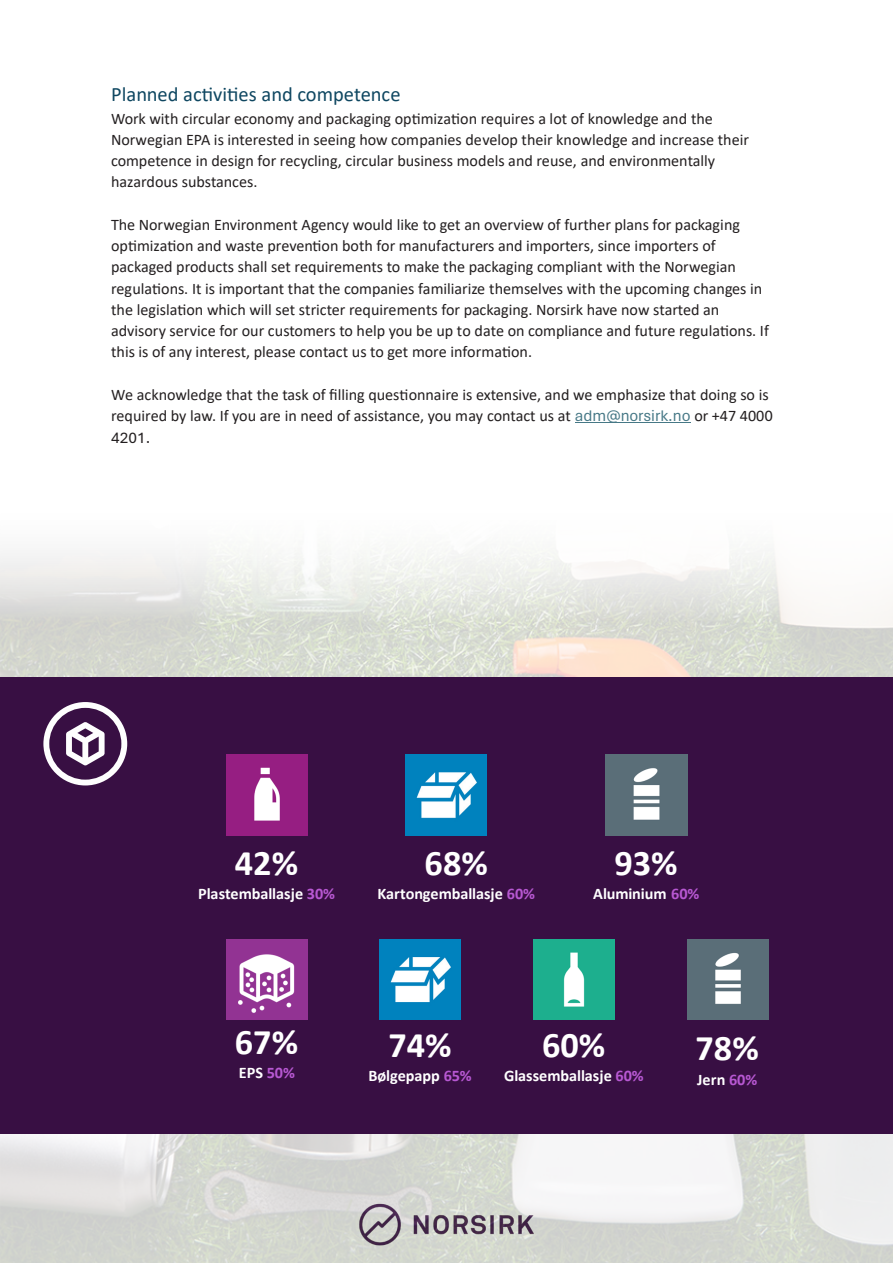
<style>
.page{position:relative;width:893px;height:1263px;background:#fff}
.page>*{position:absolute;margin:0;border:0;box-sizing:border-box;transform-origin:0 0}
.t1{font:700 36.15px "Calibri";color:#fff}
.t2{font:20.55px "Calibri";color:#0f4761}
.t3{font:700 16.2px "Calibri";letter-spacing:-.005em;color:#fff}
.t4{font:16.05px/21.3px "Calibri";color:#231f20}
.s1{font-family:"Aptos";color:#467886}
.s2{font-family:"Aptos"}
.s3{color:#b758d2}
</style>
<div class="page">
<img style="left:0;top:553px;width:893px;height:710px">
<div style="left:1px;top:677px;width:892px;height:456px;background:#380f43"></div>
<img style="left:226px;top:754px;width:82px;height:81px">
<img style="left:406px;top:754px;width:81px;height:81px">
<img style="left:606px;top:754px;width:81px;height:81px">
<img style="left:687px;top:939px;width:81px;height:81px">
<img style="left:380px;top:939px;width:81px;height:81px">
<img style="left:533px;top:939px;width:81px;height:81px">
<img style="left:226px;top:939px;width:82px;height:81px">
<svg style="left:43px;top:702px;width:84px;height:83px"></svg>
<hr style="left:575px;top:422px;width:116px;height:1px;background:#467886">
<p class="t2" style="left:111px;top:80px;width:291px">Planned activities and competence</p>
<p class="t4" style="left:111px;top:108px;width:639px">Work with circular economy and packaging optimization requires a lot of knowledge and the Norwegian EPA is interested in seeing how companies develop their knowledge and increase their competence in design for recycling, circular business models and reuse, and environmentally hazardous substances.</p>
<p class="t4" style="left:111px;top:213px;width:659px">The Norwegian Environment Agency would like to get an overview of further plans for packaging optimization and waste prevention both for manufacturers and importers, since importers of packaged products shall set requirements to make the packaging compliant with the Norwegian regulations. It is important that the companies familiarize themselves with the upcoming changes in the legislation which will set stricter requirements for packaging. Norsirk have now started an advisory service for our customers to help you be up to date on compliance and future regulations. If this is of any interest, please contact us to get more information.</p>
<p class="t4" style="left:111px;top:383px;width:663px">We acknowledge that the task of filling questionnaire is extensive, and we emphasize that doing so is required by law. If you are in need of assistance, you may contact us at <span class="s1">adm@norsirk.no</span> or +47 400<span class="s2">0<br>4201.</span></p>
<p class="t1" style="left:235px;top:837px;width:65px">42%</p>
<p class="t3" style="left:198px;top:882px;width:138px">Plastemballasje <span class="s3">30%</span></p>
<p class="t1" style="left:425px;top:837px;width:65px">68%</p>
<p class="t3" style="left:377px;top:882px;width:159px">Kartongemballasje <span class="s3">60%</span></p>
<p class="t1" style="left:614px;top:837px;width:65px">93%</p>
<p class="t3" style="left:593px;top:882px;width:108px">Aluminium <span class="s3">60%</span></p>
<p class="t1" style="left:235px;top:1016px;width:65px">67%</p>
<p class="t3" style="left:239px;top:1062px;width:58px">EPS <span class="s3">50%</span></p>
<p class="t1" style="left:388px;top:1019px;width:65px">74%</p>
<p class="t3" style="left:368px;top:1065px;width:105px">Bølgepapp <span class="s3">65%</span></p>
<p class="t1" style="left:542px;top:1019px;width:65px">60%</p>
<p class="t3" style="left:504px;top:1065px;width:141px">Glassemballasje <span class="s3">60%</span></p>
<p class="t1" style="left:696px;top:1022px;width:65px">78%</p>
<p class="t3" style="left:697px;top:1068px;width:62px">Jern <span class="s3">60%</span></p>
</div>
